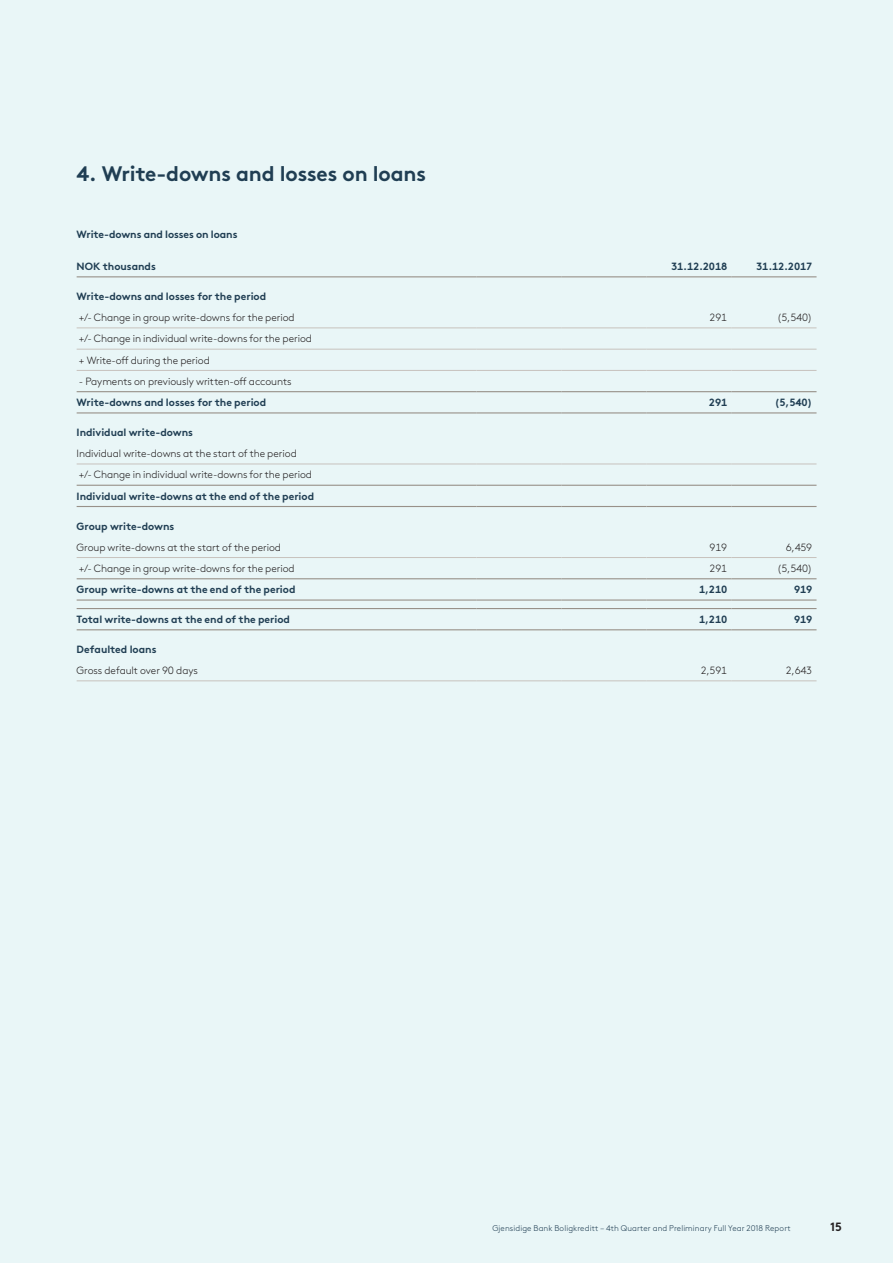
<style>
.page{position:relative;width:893px;height:1263px;background:#e9f6f7}
.page>*{position:absolute;margin:0;border:0;box-sizing:border-box;transform-origin:0 0}
.Subheading_01__non_c{font:700 21px "Gjen Brown OT";letter-spacing:-.01em;color:#203e53}
.t1{font:700 12px "Gjen Brown OT";color:#231f20}
.Tabell_tekst{font:300 10.5px "Gjen Brown OT";letter-spacing:-.005em;color:#231f20}
.Tabell_tekst_bold{font:10.5px "Gjen Brown OT Bold Alt";color:#203e53}
.Tabell_tekst_bold_bl{font:10.5px "Gjen Brown OT Bold Alt";color:#203e53}
.Tabular_lining_bold{font:700 10.5px "Gjen Brown OT";letter-spacing:-.015em;color:#203e53}
.Tabular_lining{font:300 10.5px "Gjen Brown OT";letter-spacing:-.015em;color:#231f20}
.Subheading_03{font:700 10.5px "Gjen Brown OT";letter-spacing:-.005em;color:#203e53}
.Tabell_tekst_bold-2{font:700 10.5px "Gjen Brown OT";color:#203e53}
.t2{font:300 8.25px "Gjen Brown OT";letter-spacing:.01em;color:#203e53}
</style>
<div class="page">
<hr style="left:77px;top:328px;width:399px;height:1px;background:#c7c2bd">
<hr style="left:476px;top:328px;width:85px;height:1px;background:#c7c2bd">
<hr style="left:561px;top:328px;width:85px;height:1px;background:#c7c2bd">
<hr style="left:646px;top:328px;width:85px;height:1px;background:#c7c2bd">
<hr style="left:731px;top:328px;width:85px;height:1px;background:#c7c2bd">
<hr style="left:77px;top:349px;width:399px;height:1px;background:#c7c2bd">
<hr style="left:476px;top:349px;width:85px;height:1px;background:#c7c2bd">
<hr style="left:561px;top:349px;width:85px;height:1px;background:#c7c2bd">
<hr style="left:646px;top:349px;width:85px;height:1px;background:#c7c2bd">
<hr style="left:731px;top:349px;width:85px;height:1px;background:#c7c2bd">
<hr style="left:77px;top:370px;width:399px;height:1px;background:#c7c2bd">
<hr style="left:476px;top:370px;width:85px;height:1px;background:#c7c2bd">
<hr style="left:561px;top:370px;width:85px;height:1px;background:#c7c2bd">
<hr style="left:646px;top:370px;width:85px;height:1px;background:#c7c2bd">
<hr style="left:731px;top:370px;width:85px;height:1px;background:#c7c2bd">
<hr style="left:77px;top:464px;width:399px;height:1px;background:#c7c2bd">
<hr style="left:476px;top:464px;width:85px;height:1px;background:#c7c2bd">
<hr style="left:561px;top:464px;width:85px;height:1px;background:#c7c2bd">
<hr style="left:646px;top:464px;width:85px;height:1px;background:#c7c2bd">
<hr style="left:731px;top:464px;width:85px;height:1px;background:#c7c2bd">
<hr style="left:77px;top:557px;width:399px;height:1px;background:#c7c2bd">
<hr style="left:476px;top:557px;width:85px;height:1px;background:#c7c2bd">
<hr style="left:561px;top:557px;width:85px;height:1px;background:#c7c2bd">
<hr style="left:646px;top:557px;width:85px;height:1px;background:#c7c2bd">
<hr style="left:731px;top:557px;width:85px;height:1px;background:#c7c2bd">
<hr style="left:77px;top:608px;width:399px;height:1px;background:#989189">
<hr style="left:476px;top:608px;width:85px;height:1px;background:#989189">
<hr style="left:561px;top:608px;width:85px;height:1px;background:#989189">
<hr style="left:646px;top:608px;width:85px;height:1px;background:#989189">
<hr style="left:731px;top:608px;width:85px;height:1px;background:#989189">
<hr style="left:77px;top:629px;width:399px;height:1px;background:#989189">
<hr style="left:476px;top:629px;width:85px;height:1px;background:#989189">
<hr style="left:561px;top:629px;width:85px;height:1px;background:#989189">
<hr style="left:646px;top:629px;width:85px;height:1px;background:#989189">
<hr style="left:731px;top:629px;width:85px;height:1px;background:#989189">
<hr style="left:77px;top:391px;width:399px;height:1px;background:#989189">
<hr style="left:476px;top:391px;width:85px;height:1px;background:#989189">
<hr style="left:561px;top:391px;width:85px;height:1px;background:#989189">
<hr style="left:646px;top:391px;width:85px;height:1px;background:#989189">
<hr style="left:731px;top:391px;width:85px;height:1px;background:#989189">
<hr style="left:77px;top:412px;width:399px;height:1px;background:#989189">
<hr style="left:476px;top:412px;width:85px;height:1px;background:#989189">
<hr style="left:561px;top:412px;width:85px;height:1px;background:#989189">
<hr style="left:646px;top:412px;width:85px;height:1px;background:#989189">
<hr style="left:731px;top:412px;width:85px;height:1px;background:#989189">
<hr style="left:77px;top:485px;width:399px;height:1px;background:#989189">
<hr style="left:476px;top:485px;width:85px;height:1px;background:#989189">
<hr style="left:561px;top:485px;width:85px;height:1px;background:#989189">
<hr style="left:646px;top:485px;width:85px;height:1px;background:#989189">
<hr style="left:731px;top:485px;width:85px;height:1px;background:#989189">
<hr style="left:77px;top:506px;width:399px;height:1px;background:#989189">
<hr style="left:476px;top:506px;width:85px;height:1px;background:#989189">
<hr style="left:561px;top:506px;width:85px;height:1px;background:#989189">
<hr style="left:646px;top:506px;width:85px;height:1px;background:#989189">
<hr style="left:731px;top:506px;width:85px;height:1px;background:#989189">
<hr style="left:77px;top:578px;width:399px;height:1px;background:#989189">
<hr style="left:476px;top:578px;width:85px;height:1px;background:#989189">
<hr style="left:561px;top:578px;width:85px;height:1px;background:#989189">
<hr style="left:646px;top:578px;width:85px;height:1px;background:#989189">
<hr style="left:731px;top:578px;width:85px;height:1px;background:#989189">
<hr style="left:77px;top:599px;width:399px;height:2px;background:#989189">
<hr style="left:476px;top:599px;width:85px;height:2px;background:#989189">
<hr style="left:561px;top:599px;width:85px;height:2px;background:#989189">
<hr style="left:646px;top:599px;width:85px;height:2px;background:#989189">
<hr style="left:731px;top:599px;width:85px;height:2px;background:#989189">
<hr style="left:77px;top:681px;width:399px;height:1px;background:#c7c2bd">
<hr style="left:476px;top:681px;width:85px;height:1px;background:#c7c2bd">
<hr style="left:561px;top:681px;width:85px;height:1px;background:#c7c2bd">
<hr style="left:646px;top:681px;width:85px;height:1px;background:#c7c2bd">
<hr style="left:731px;top:681px;width:85px;height:1px;background:#c7c2bd">
<hr style="left:77px;top:276px;width:399px;height:1px;background:#989189">
<hr style="left:476px;top:276px;width:85px;height:1px;background:#989189">
<hr style="left:561px;top:276px;width:85px;height:1px;background:#989189">
<hr style="left:646px;top:276px;width:85px;height:1px;background:#989189">
<hr style="left:731px;top:276px;width:85px;height:1px;background:#989189">
<p class="Subheading_01__non_c" style="left:77px;top:156px;width:351px">4. Write-downs and losses on loans</p>
<p class="Subheading_03" style="left:77px;top:226px;width:162px">Write-downs and losses on loans</p>
<p class="Tabell_tekst_bold-2" style="left:77px;top:258px;width:81px">NOK thousands</p>
<p class="Tabular_lining_bold" style="left:671px;top:258px;width:58px">31.12.2018</p>
<p class="Tabular_lining_bold" style="left:756px;top:258px;width:58px">31.12.2017</p>
<p class="Tabell_tekst_bold" style="left:77px;top:288px;width:191px">Write-downs and losses for the period</p>
<p class="Tabell_tekst" style="left:79px;top:310px;width:217px">+/- Change in group write-downs for the period</p>
<p class="Tabular_lining" style="left:710px;top:310px;width:19px">291</p>
<p class="Tabular_lining" style="left:777px;top:310px;width:37px">(5,540)</p>
<p class="Tabell_tekst" style="left:79px;top:331px;width:235px">+/- Change in individual write-downs for the period</p>
<p class="Tabell_tekst" style="left:79px;top:352px;width:132px">+ Write-off during the period</p>
<p class="Tabell_tekst" style="left:79px;top:373px;width:214px">- Payments on previously written-off accounts</p>
<p class="Tabell_tekst_bold_bl" style="left:77px;top:394px;width:191px">Write-downs and losses for the period</p>
<p class="Tabular_lining_bold" style="left:709px;top:394px;width:20px">291</p>
<p class="Tabular_lining_bold" style="left:775px;top:394px;width:39px">(5,540)</p>
<p class="Tabell_tekst_bold" style="left:77px;top:424px;width:118px">Individual write-downs</p>
<p class="Tabell_tekst" style="left:77px;top:446px;width:222px">Individual write-downs at the start of the period</p>
<p class="Tabell_tekst" style="left:79px;top:467px;width:235px">+/- Change in individual write-downs for the period</p>
<p class="Tabell_tekst_bold_bl" style="left:77px;top:488px;width:239px">Individual write-downs at the end of the period</p>
<p class="Tabell_tekst_bold" style="left:77px;top:517px;width:99px">Group write-downs</p>
<p class="Tabell_tekst" style="left:77px;top:539px;width:206px">Group write-downs at the start of the period</p>
<p class="Tabular_lining" style="left:710px;top:539px;width:19px">919</p>
<p class="Tabular_lining" style="left:786px;top:539px;width:28px">6,459</p>
<p class="Tabell_tekst" style="left:79px;top:560px;width:217px">+/- Change in group write-downs for the period</p>
<p class="Tabular_lining" style="left:710px;top:560px;width:19px">291</p>
<p class="Tabular_lining" style="left:777px;top:560px;width:37px">(5,540)</p>
<p class="Tabell_tekst_bold_bl" style="left:77px;top:581px;width:220px">Group write-downs at the end of the period</p>
<p class="Tabular_lining_bold" style="left:699px;top:581px;width:30px">1,210</p>
<p class="Tabular_lining_bold" style="left:794px;top:581px;width:20px">919</p>
<p class="Tabell_tekst_bold" style="left:77px;top:611px;width:215px">Total write-downs at the end of the period</p>
<p class="Tabular_lining_bold" style="left:699px;top:611px;width:30px">1,210</p>
<p class="Tabular_lining_bold" style="left:794px;top:611px;width:20px">919</p>
<p class="Tabell_tekst_bold" style="left:77px;top:641px;width:81px">Defaulted loans</p>
<p class="Tabell_tekst" style="left:77px;top:663px;width:123px">Gross default over 90 days</p>
<p class="Tabular_lining" style="left:701px;top:663px;width:28px">2,591</p>
<p class="Tabular_lining" style="left:786px;top:663px;width:28px">2,643</p>
<p class="t2" style="left:594px;top:1222px;width:198px">Gjensidige For1ikring – h ttil i år og fjerde kvartal 2012</p>
<p class="t1" style="left:830px;top:1217px;width:13px">15</p>
<p class="t2" style="left:492px;top:1222px;width:300px">Gjensidige Bank Boligkreditt – 4th Quarter and Preliminary Full Year 2018 Report</p>
</div>
